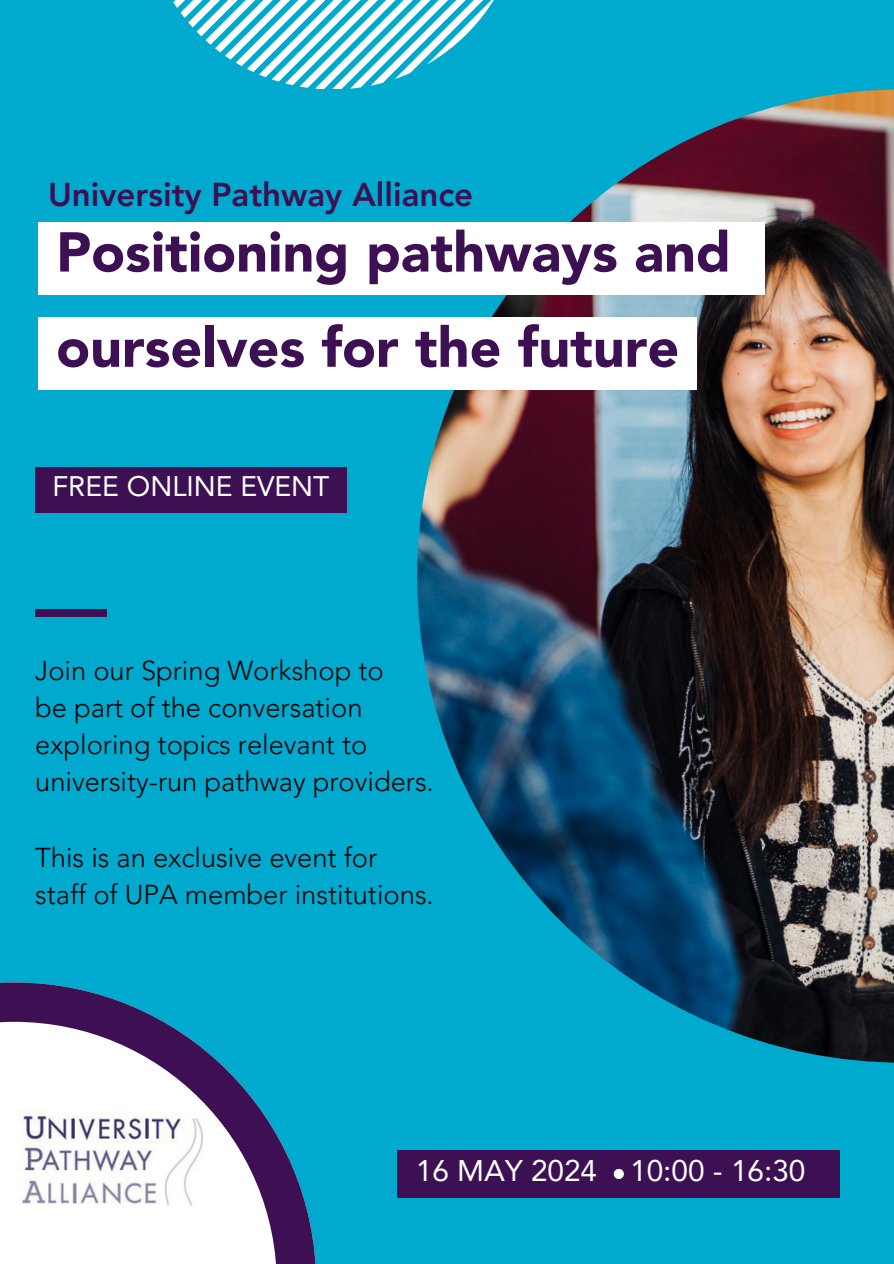
<style>
.page{position:relative;width:894px;height:1264px;background:#fff}
.page>*{position:absolute;margin:0;border:0;box-sizing:border-box;transform-origin:0 0}
.t1{font:900 55.5px "Avenir LT Pro";color:#3c1053}
.t2{font:800 33px "Avenir LT Pro";color:#3c1053}
.t3{font:29.7px "Avenir LT Pro";color:#fff}
.t4{font:28.2px "Avenir LT Pro";color:#fff}
.t5{font:300 27.3px/37.2px "Avenir LT Pro";color:#000}
</style>
<div class="page">
<div style="left:0;top:0;width:893px;height:1263px;background:#00a9ce"></div>
<img style="left:417px;top:89px;width:476px;height:973px">
<svg style="left:0;top:982px;width:316px;height:281px"></svg>
<img style="left:4px;top:1110px;width:203px;height:97px">
<div style="left:35px;top:609px;width:71px;height:8px;background:#3c1053"></div>
<svg style="left:173px;top:0;width:321px;height:89px"></svg>
<div style="left:38px;top:222px;width:727px;height:73px;background:#fff"></div>
<div style="left:38px;top:317px;width:658px;height:73px;background:#fff"></div>
<div style="left:397px;top:1150px;width:443px;height:47px;background:#3c1053"></div>
<div style="left:35px;top:467px;width:311px;height:45px;background:#3c1053"></div>
<svg style="left:613px;top:1168px;width:10px;height:10px"></svg>
<h1 class="t2" style="left:48px;top:181px;width:426px">University Pathway Alliance</h1>
<h3 class="t1" style="left:56px;top:229px;width:676px">Positioning pathways and</h3>
<h1 class="t1" style="left:56px;top:325px;width:624px">ourselves for the future</h1>
<p class="t4" style="left:53px;top:474px;width:278px">FREE ONLINE EVENT</p>
<h4 class="t5" style="left:35px;top:654px;width:350px">Join our Spring Workshop to</h4>
<p class="t5" style="left:35px;top:691px;width:400px">be part of the conversation exploring topics relevant to university-run pathway providers.</p>
<p class="t5" style="left:35px;top:841px;width:400px">This is an exclusive event for staff of UPA member institutions.</p>
<p class="t3" style="left:416px;top:1158px;width:391px">16 MAY 2024 10:00 - 16:30</p>
</div>
